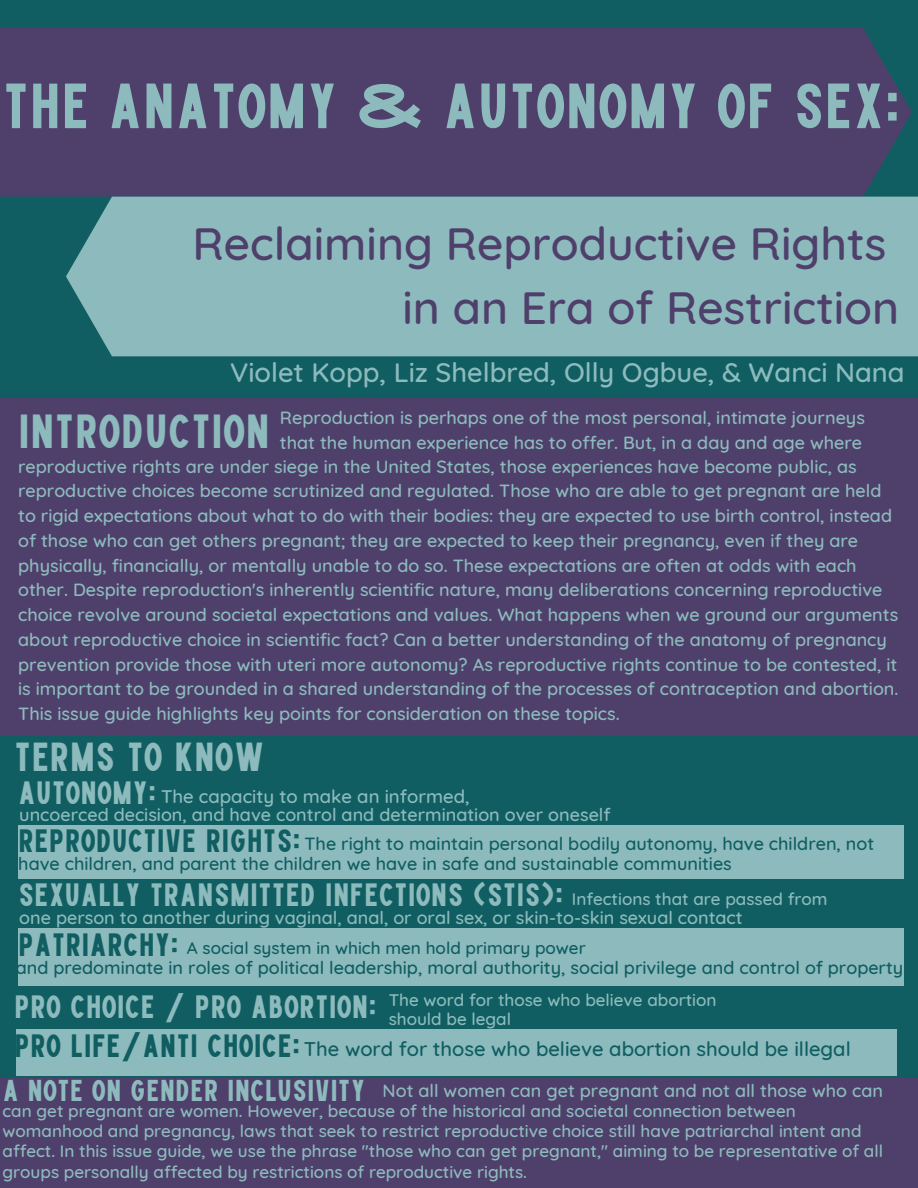
<style>
.page{position:relative;width:918px;height:1188px;background:#105e62}
.page>*{position:absolute;margin:0;border:0;box-sizing:border-box;transform-origin:0 0}
.t1{font:63.6px "High Cruiser";color:#8dbbbd}
.t2{font:47.85px "High Cruiser";color:#8dbbbd}
.t3{font:500 46.05px "Quicksand";color:#4f406b}
.t4{font:40.5px "High Cruiser";color:#8dbbbd}
.t5{font:32.25px "High Cruiser";color:#8dbbbd}
.t6{font:32.25px "High Cruiser";color:#105e62}
.t7{font:30.15px "High Cruiser";color:#8dbbbd}
.t8{font:500 27.3px "Quicksand";color:#8dbbbd}
.t9{font:500 20.25px "Quicksand";color:#105e62}
.t10{font:500 18.6px "Quicksand";color:#8dbbbd}
.t11{font:500 18px/24.8px "Quicksand";color:#8dbbbd}
.t12{font:500 18px "Quicksand";color:#105e62}
.t13{font:500 17.1px/20.2px "Quicksand";color:#8dbbbd}
.t14{font:500 17.1px "Quicksand";color:#105e62}
</style>
<div class="page">
<div style="left:0;top:28px;width:912px;height:169px;background:#4f406b"></div>
<div style="left:66px;top:197px;width:852px;height:159px;background:#8dbbbd"></div>
<div style="left:18px;top:825px;width:885px;height:54px;background:#8dbbbd"></div>
<div style="left:0;top:398px;width:918px;height:338px;background:#4f406b"></div>
<div style="left:16px;top:1030px;width:881px;height:46px;background:#8dbbbd"></div>
<div style="left:0;top:1078px;width:918px;height:110px;background:#4f406b"></div>
<div style="left:18px;top:928px;width:886px;height:58px;background:#8dbbbd"></div>
<p class="t1" style="left:3px;top:71px;width:899px">THE ANATOMY &amp; AUTONOMY OF SEX:</p>
<p class="t3" style="left:193px;top:214px;width:696px">Reclaiming Reproductive Rights</p>
<p class="t3" style="left:402px;top:278px;width:498px">in an Era of Restriction</p>
<p class="t8" style="left:230px;top:355px;width:676px">Violet Kopp, Liz Shelbred, Olly Ogbue, &amp; Wanci Nana</p>
<p class="t11" style="left:280px;top:405px;width:586px">Reproduction is perhaps one of the most personal, intimate journeys that the human experience has to offer. But, in a day and age where</p>
<p class="t2" style="left:18px;top:405px;width:253px">INTRODUCTION</p>
<p class="t11" style="left:18px;top:454px;width:882px">reproductive rights are under siege in the United States, those experiences have become public, as reproductive choices become scrutinized and regulated. Those who are able to get pregnant are held to rigid expectations about what to do with their bodies: they are expected to use birth control, instead of those who can get others pregnant; they are expected to keep their pregnancy, even if they are physically, financially, or mentally unable to do so. These expectations are often at odds with each other. Despite reproduction's inherently scientific nature, many deliberations concerning reproductive choice revolve around societal expectations and values. What happens when we ground our arguments about reproductive choice in scientific fact? Can a better understanding of the anatomy of pregnancy prevention provide those with uteri more autonomy? As reproductive rights continue to be contested, it is important to be grounded in a shared understanding of the processes of contraception and abortion.<br>This issue guide highlights key points for consideration on these topics.</p>
<p class="t4" style="left:14px;top:734px;width:252px">TERMS TO KNOW</p>
<p class="t5" style="left:18px;top:776px;width:140px">AUTONOMY:</p>
<p class="t6" style="left:18px;top:823px;width:284px">REPRODUCTIVE RIGHTS:</p>
<p class="t10" style="left:161px;top:785px;width:310px">The capacity to make an informed,</p>
<p class="t11" style="left:19px;top:802px;width:593px">uncoerced decision, and have control and determination over oneself</p>
<p class="t12" style="left:304px;top:832px;width:571px">The right to maintain personal bodily autonomy, have children, not</p>
<p class="t12" style="left:18px;top:852px;width:715px">have children, and parent the children we have in safe and sustainable communities</p>
<p class="t5" style="left:18px;top:877px;width:546px">SEXUALLY TRANSMITTED INFECTIONS (STIS):</p>
<p class="t13" style="left:572px;top:888px;width:257px">Infections that are passed from</p>
<p class="t11" style="left:19px;top:905px;width:725px">one person to another during vaginal, anal, or oral sex, or skin-to-skin sexual contact</p>
<p class="t12" style="left:16px;top:956px;width:889px">and predominate in roles of political leadership, moral authority, social privilege and control of property</p>
<p class="t13" style="left:389px;top:990px;width:329px;line-height:19.2px">The word for those who believe abortion should be legal</p>
<p class="t9" style="left:304px;top:1036px;width:548px">The word for those who believe abortion should be illegal</p>
<p class="t6" style="left:18px;top:927px;width:162px">PATRIARCHY:</p>
<p class="t14" style="left:187px;top:937px;width:400px">A social system in which men hold primary power</p>
<p class="t5" style="left:14px;top:989px;width:364px">PRO CHOICE / PRO ABORTION:</p>
<p class="t6" style="left:14px;top:1028px;width:287px">PRO LIFE/ANTI CHOICE:</p>
<p class="t7" style="left:3px;top:1074px;width:364px">A NOTE ON GENDER INCLUSIVITY</p>
<p class="t13" style="left:3px;top:1100px;width:882px">can get pregnant are women. However, because of the historical and societal connection between womanhood and pregnancy, laws that seek to restrict reproductive choice still have patriarchal intent and affect. In this issue guide, we use the phrase "those who can get pregnant," aiming to be representative of all groups personally affected by restrictions of reproductive rights.</p>
<p class="t11" style="left:383px;top:1078px;width:502px">Not all women can get pregnant and not all those who can</p>
</div>
